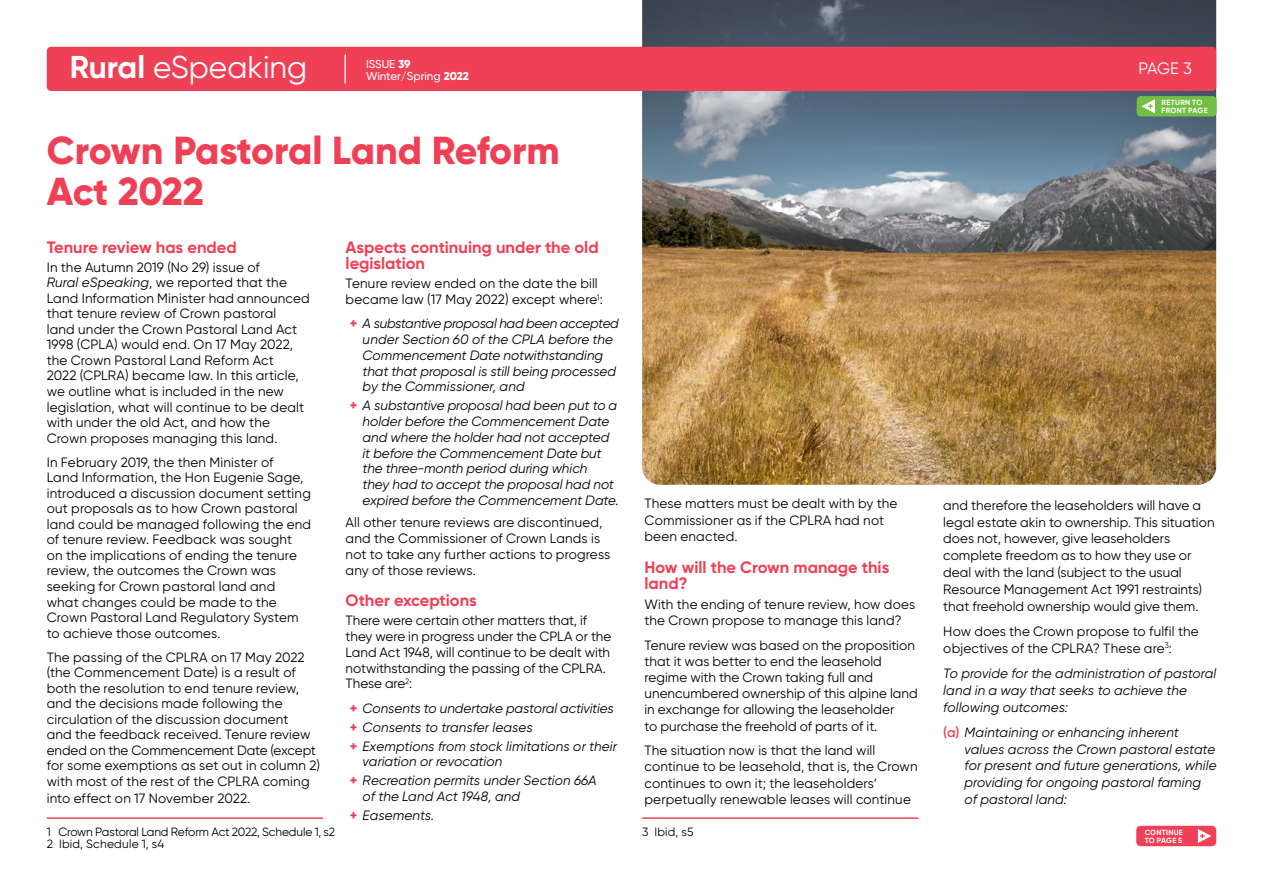
<style>
.page{position:relative;width:1263px;height:893px;background:#fff}
.page>*{position:absolute;margin:0;border:0;box-sizing:border-box;transform-origin:0 0}
.t1{font:800 39px/40.5px "Gilroy";letter-spacing:-.01em;color:#ef4056}
.t2{font:31.5px "Uniform";color:#fff}
.t3{font:31.5px "Gilroy";color:#fff}
.t4{font:700 16.5px/16.5px "Gilroy";color:#ef4056}
.t5{font:16.5px "Gilroy";color:#fff}
.t6{font:13.5px/15.6px "Gilroy";letter-spacing:.005em;color:#000}
.t7{font:italic 13.5px/15.8px "Gilroy";color:#000}
.t8{font:12px/12px "Gilroy";letter-spacing:-.01em;color:#000}
.t9{font:500 11.4px/12.5px "Gilroy";color:#fff}
.t10{font:500 9.6px "Uniform Condensed";color:#fff}
.t11{font:500 9.6px "Uniform";color:#fff}
.t12{font:700 7.5px/7.5px "Gilroy";letter-spacing:.035em;color:#fff}
.s1{font-weight:700}
.s2{font-weight:800}
.s3{font-weight:900}
.s4{font-family:"Uniform";font-weight:900}
.s5{font-style:italic}
.s6{font-weight:800;font-style:normal;color:#ef4056}
.s7{font-weight:600;font-style:normal;color:#ef4056}
</style>
<div class="page">
<img style="left:642px;top:0;width:574px;height:485px">
<div style="left:47px;top:47px;width:1169px;height:44px;background:#ef4056;border-radius:4px"></div>
<div style="left:1137px;top:96px;width:79px;height:21px;background:#72bf44;border-radius:4px"></div>
<svg style="left:1141px;top:99px;width:14px;height:14px"></svg>
<svg style="left:344px;top:55px;width:2px;height:29px"></svg>
<div style="left:1136px;top:826px;width:80px;height:20px;background:#ef4056;border-radius:4px"></div>
<svg style="left:1198px;top:829px;width:13px;height:14px"></svg>
<hr style="left:47px;top:817px;width:276px;height:2px;background:#ef4056">
<hr style="left:642px;top:817px;width:276px;height:2px;background:#ef4056">
<h2 class="t3" style="left:70px;top:48px;width:239px"><span class="s1">Rural</span> eSpeaking</h2>
<p class="t5" style="left:1138px;top:58px;width:55px">PAGE 3</p>
<p class="t12" style="left:1161px;top:99px;width:48px">RETURN TO<br>FRONT PAGE</p>
<p class="t9" style="left:366px;top:57px;width:104px">ISSUE <span class="s2">39<br></span>Winter/Spring <span class="s2">2022</span></p>
<h2 class="t2" style="left:70px;top:57px;width:250px"><span class="s1">Rural</span> eSpeaking</h2>
<p class="t11" style="left:367px;top:65px;width:43px">ISSUE <span class="s3">34</span></p>
<p class="t10" style="left:367px;top:76px;width:60px">Summer <span class="s4">2020</span></p>
<h1 class="t1" style="left:47px;top:130px;width:515px">Crown Pastoral Land Reform<br>Act 2022</h1>
<p class="t4" style="left:47px;top:239px;width:191px">Tenure review has ended</p>
<p class="t6" style="left:47px;top:259px;width:264px">In the Autumn 2019 (No 29) issue of<br><span class="s5">Rural eSpeaking</span>, we reported that the Land Information Minister had announced that tenure review of Crown pastoral<br>land under the Crown Pastoral Land Act 1998 (CPLA) would end. On 17 May 2022, the Crown Pastoral Land Reform Act<br>2022 (CPLRA) became law. In this article, we outline what is included in the new legislation, what will continue to be dealt with under the old Act, and how the Crown proposes managing this land.</p>
<p class="t6" style="left:47px;top:454px;width:266px">In February 2019, the then Minister of<br>Land Information, the Hon Eugenie Sage, introduced a discussion document setting out proposals as to how Crown pastoral land could be managed following the end of tenure review. Feedback was sought on the implications of ending the tenure review, the outcomes the Crown was seeking for Crown pastoral land and<br>what changes could be made to the Crown Pastoral Land Regulatory System to achieve those outcomes.</p>
<p class="t6" style="left:47px;top:649px;width:275px">The passing of the CPLRA on 17 May 2022 (the Commencement Date) is a result of both the resolution to end tenure review, and the decisions made following the circulation of the discussion document<br>and the feedback received. Tenure review ended on the Commencement Date (except for some exemptions as set out in column 2) with most of the rest of the CPLRA coming into effect on 17 November 2022.</p>
<p class="t4" style="left:346px;top:239px;width:255px">Aspects continuing under the old legislation</p>
<p class="t6" style="left:346px;top:276px;width:259px">Tenure review ended on the date the bill became law (17 May 2022) except where<sup>1</sup>:</p>
<p class="t7" style="left:363px;top:316px;width:258px;text-indent:-13px"><span class="s6">+</span> A substantive proposal had been accepted under Section 60 of the CPLA before the Commencement Date notwithstanding that that proposal is still being processed by the Commissioner, and</p>
<p class="t7" style="left:363px;top:398px;width:258px;text-indent:-13px"><span class="s6">+</span> A substantive proposal had been put to a holder before the Commencement Date and where the holder had not accepted it before the Commencement Date but the three-month period during which<br>they had to accept the proposal had not expired before the Commencement Date.</p>
<p class="t6" style="left:346px;top:514px;width:266px;line-height:16px">All other tenure reviews are discontinued, and the Commissioner of Crown Lands is not to take any further actions to progress any of those reviews.</p>
<p class="t4" style="left:346px;top:592px;width:133px">Other exceptions</p>
<p class="t6" style="left:346px;top:613px;width:267px">There were certain other matters that, if they were in progress under the CPLA or the Land Act 1948, will continue to be dealt with notwithstanding the passing of the CPLRA.<br>These are<sup>2</sup>:</p>
<p class="t7" style="left:350px;top:698px;width:269px;line-height:18.9px"><span class="s6">+</span> Consents to undertake pastoral activities <span class="s6">+</span> Consents to transfer leases<br><span class="s6">+</span> Exemptions from stock limitations or their</p>
<p class="t7" style="left:350px;top:752px;width:248px;line-height:18.9px;text-indent:13px">variation or revocation<br><span class="s6">+</span> Recreation permits under Section 66A</p>
<p class="t7" style="left:350px;top:787px;width:172px;line-height:18.9px;text-indent:13px">of the Land Act 1948, and <span class="s6">+</span> Easements.</p>
<p class="t6" style="left:644px;top:495px;width:254px;line-height:16.5px">These matters must be dealt with by the<br>Commissioner as if the CPLRA had not been enacted.</p>
<p class="t4" style="left:644px;top:559px;width:246px">How will the Crown manage this land?</p>
<p class="t6" style="left:644px;top:596px;width:272px;line-height:16.2px">With the ending of tenure review, how does the Crown propose to manage this land?</p>
<p class="t6" style="left:644px;top:636px;width:275px;line-height:16.2px">Tenure review was based on the proposition that it was better to end the leasehold regime with the Crown taking full and unencumbered ownership of this alpine land in exchange for allowing the leaseholder<br>to purchase the freehold of parts of it.</p>
<p class="t6" style="left:644px;top:742px;width:275px;line-height:16.2px">The situation now is that the land will continue to be leasehold, that is, the Crown continues to own it; the leaseholders’ perpetually renewable leases will continue</p>
<p class="t8" style="left:47px;top:826px;width:290px">1 Crown Pastoral Land Reform Act 2022, Schedule 1, s2<br>2 Ibid, Schedule 1, s4</p>
<p class="t8" style="left:642px;top:826px;width:53px">3 Ibid, s5</p>
<p class="t6" style="left:943px;top:496px;width:273px;line-height:16.8px">and therefore the leaseholders will have a legal estate akin to ownership. This situation does not, however, give leaseholders complete freedom as to how they use or deal with the land (subject to the usual Resource Management Act 1991 restraints) that freehold ownership would give them.</p>
<p class="t6" style="left:943px;top:622px;width:257px;line-height:16.8px">How does the Crown propose to fulfil the objectives of the CPLRA? These are<sup>3</sup>:</p>
<p class="t7" style="left:943px;top:665px;width:275px;line-height:16.8px">To provide for the administration of pastoral land in a way that seeks to achieve the following outcomes:</p>
<p class="t7" style="left:964px;top:724px;width:254px;line-height:16.8px;text-indent:-21px"><span class="s7">(a)</span> Maintaining or enhancing inherent values across the Crown pastoral estate for present and future generations, while providing for ongoing pastoral faming of pastoral land:</p>
<p class="t12" style="left:1145px;top:829px;width:40px">CONTINUE<br>TO PAGE 5</p>
</div>
